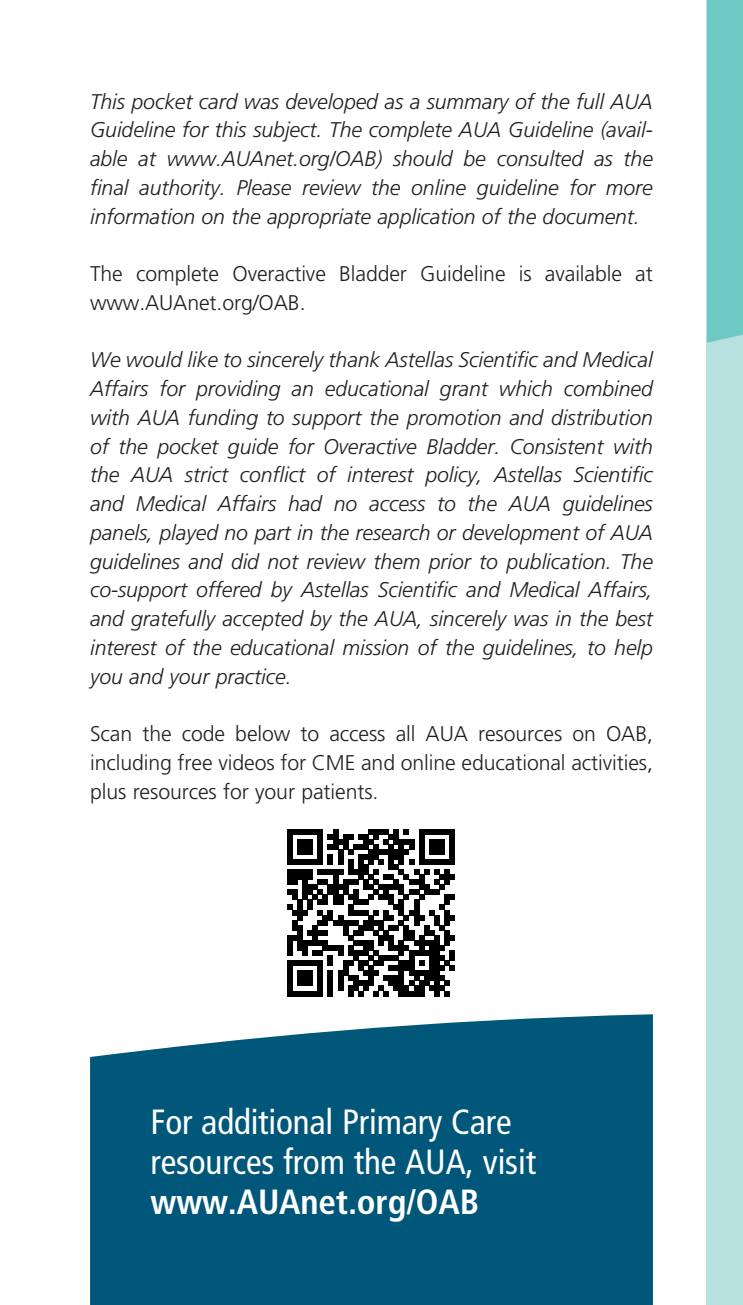
<style>
.page{position:relative;width:743px;height:1305px;background:#fff}
.page>*{position:absolute;margin:0;border:0;box-sizing:border-box;transform-origin:0 0}
.Text{font:condensed 35px/40px "Frutiger LT Pro";letter-spacing:-.005em;color:#fff}
.Text-2{font:italic 300 21.25px/28.8px "Frutiger LT Pro";letter-spacing:-.005em;color:#231f20;text-align:justify}
.Text-3{font:300 21.25px/28.8px "Frutiger LT Pro";letter-spacing:-.005em;color:#231f20}
.s1{font-weight:700}
</style>
<div class="page">
<div style="left:90px;top:1014px;width:562px;height:291px;background:#015779"></div>
<svg style="left:287px;top:829px;width:167px;height:167px"></svg>
<div style="left:707px;top:0;width:35px;height:1305px;background:#b7e1df"></div>
<div style="left:707px;top:0;width:35px;height:343px;background:#6dc9c4"></div>
<p class="Text-2" style="left:90px;top:87px;width:564px">This pocket card was developed as a summary of the full AUA Guideline for this subject. The complete AUA Guideline (avail&shy;able at www.AUAnet.org/OAB) should be consulted as the final authority. Please review the online guideline for more information on the appropriate application of the document.</p>
<p class="Text-3" style="left:90px;top:260px;width:564px">The complete Overactive Bladder Guideline is available at www.AUAnet.org/OAB.</p>
<p class="Text-2" style="left:90px;top:346px;width:564px">We would like to sincerely thank Astellas Scientific and Medical Affairs for providing an educational grant which combined with AUA funding to support the promotion and distribution of the pocket guide for Overactive Bladder. Consistent with the AUA strict conflict of interest policy, Astellas Scientific and Medical Affairs had no access to the AUA guidelines panels, played no part in the research or development of AUA guidelines and did not review them prior to publication. The co-support offered by Astellas Scientific and Medical Affairs, and gratefully accepted by the AUA, sincerely was in the best interest of the educational mission of the guidelines, to help you and your practice.</p>
<p class="Text-3" style="left:90px;top:720px;width:564px;text-align:justify">Scan the code below to access all AUA resources on OAB, including free videos for CME and online educational activities, plus resources for your patients.</p>
<p class="Text" style="left:150px;top:1102px;width:387px">For additional Primary Care resources from the AUA, visit <span class="s1">www.AUAnet.org/OAB</span></p>
</div>
